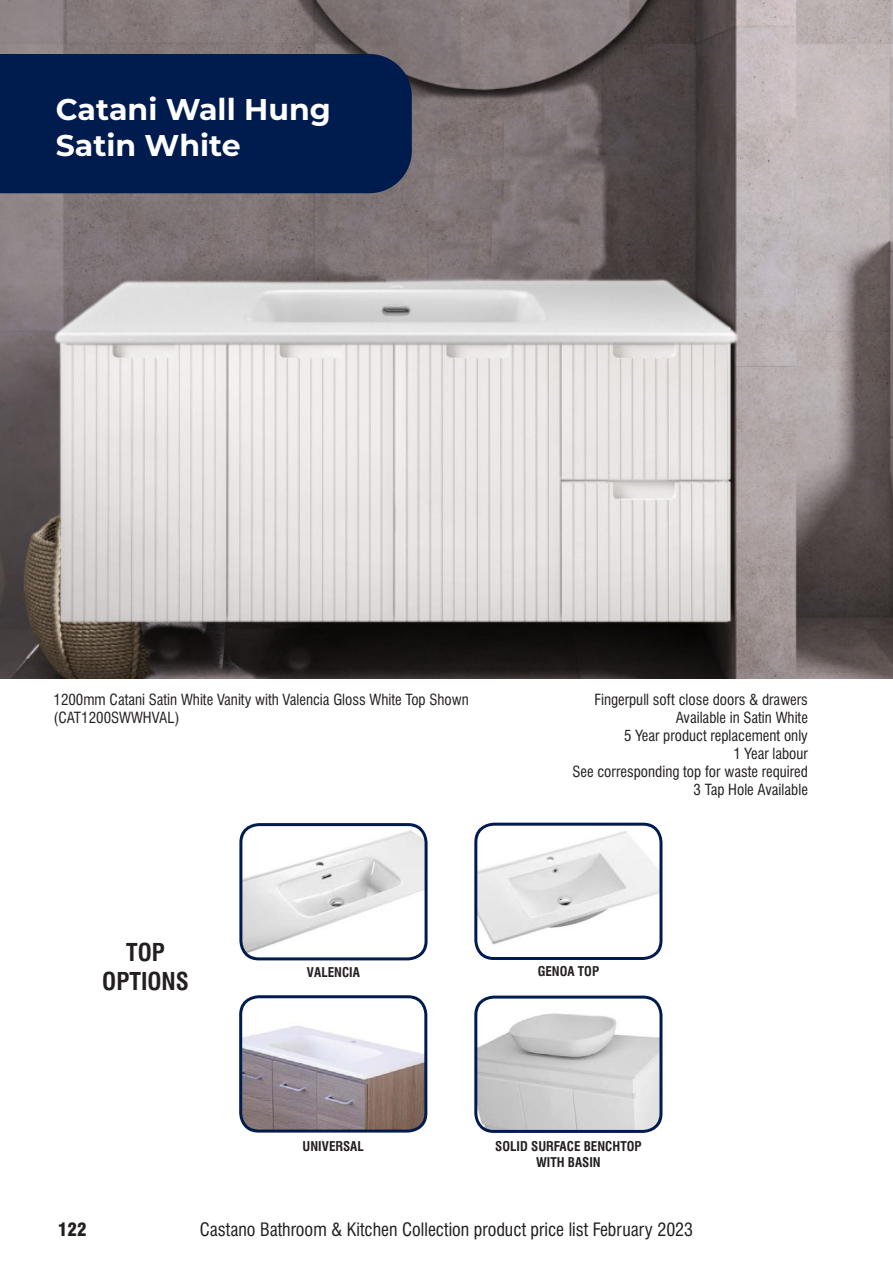
<style>
.page{position:relative;width:893px;height:1263px;background:#fff}
.page>*{position:absolute;margin:0;border:0;box-sizing:border-box;transform-origin:0 0}
.t1{font:700 30px "Montserrat";color:#fff}
.t2{font:700 condensed 24px "Swiss 721 BT";color:#231f20}
.t3{font:condensed 18px "Swiss 721 BT";color:#231f20}
.t4{font:900 condensed 18px "Swiss 721 BT";color:#231f20}
.t5{font:condensed 15px/18px "Swiss 721 BT";color:#231f20}
.t6{font:700 condensed 13.2px/15.8px "Swiss 721 BT";color:#231f20;text-align:center}
</style>
<div class="page">
<img style="left:0;top:0;width:893px;height:678px">
<div style="left:0;top:54px;width:412px;height:139px;background:#001c4e"></div>
<svg style="left:239px;top:823px;width:189px;height:137px"></svg>
<svg style="left:474px;top:995px;width:188px;height:138px"></svg>
<svg style="left:239px;top:995px;width:188px;height:137px"></svg>
<svg style="left:474px;top:823px;width:188px;height:137px"></svg>
<p class="t1" style="left:56px;top:88px;width:277px">Catani Wall Hung</p>
<p class="t1" style="left:56px;top:124px;width:187px">Satin White</p>
<p class="t5" style="left:54px;top:691px;width:417px">1200mm Catani Satin White Vanity with Valencia Gloss White Top Shown (CAT1200SWWHVAL)</p>
<p class="t5" style="left:594px;top:691px;width:215px">Fingerpull soft close doors &amp; drawers</p>
<p class="t5" style="left:676px;top:709px;width:134px">Available in Satin White</p>
<p class="t5" style="left:624px;top:727px;width:185px">5 Year product replacement only</p>
<p class="t5" style="left:572px;top:745px;width:237px;text-align:right">1 Year labour<br>See corresponding top for waste required</p>
<p class="t5" style="left:694px;top:781px;width:116px">3 Tap Hole Available</p>
<p class="t2" style="left:126px;top:938px;width:40px">TOP</p>
<p class="t2" style="left:102px;top:966px;width:88px">OPTIONS</p>
<p class="t6" style="left:307px;top:964px;width:55px">VALENCIA</p>
<p class="t6" style="left:538px;top:963px;width:63px">GENOA TOP</p>
<p class="t6" style="left:303px;top:1138px;width:63px">UNIVERSAL</p>
<p class="t6" style="left:495px;top:1138px;width:148px">SOLID SURFACE BENCHTOP<br>WITH BASIN</p>
<p class="t4" style="left:58px;top:1219px;width:30px">122</p>
<p class="t3" style="left:200px;top:1219px;width:495px">Castano Bathroom &amp; Kitchen Collection product price list February 2023</p>
</div>
